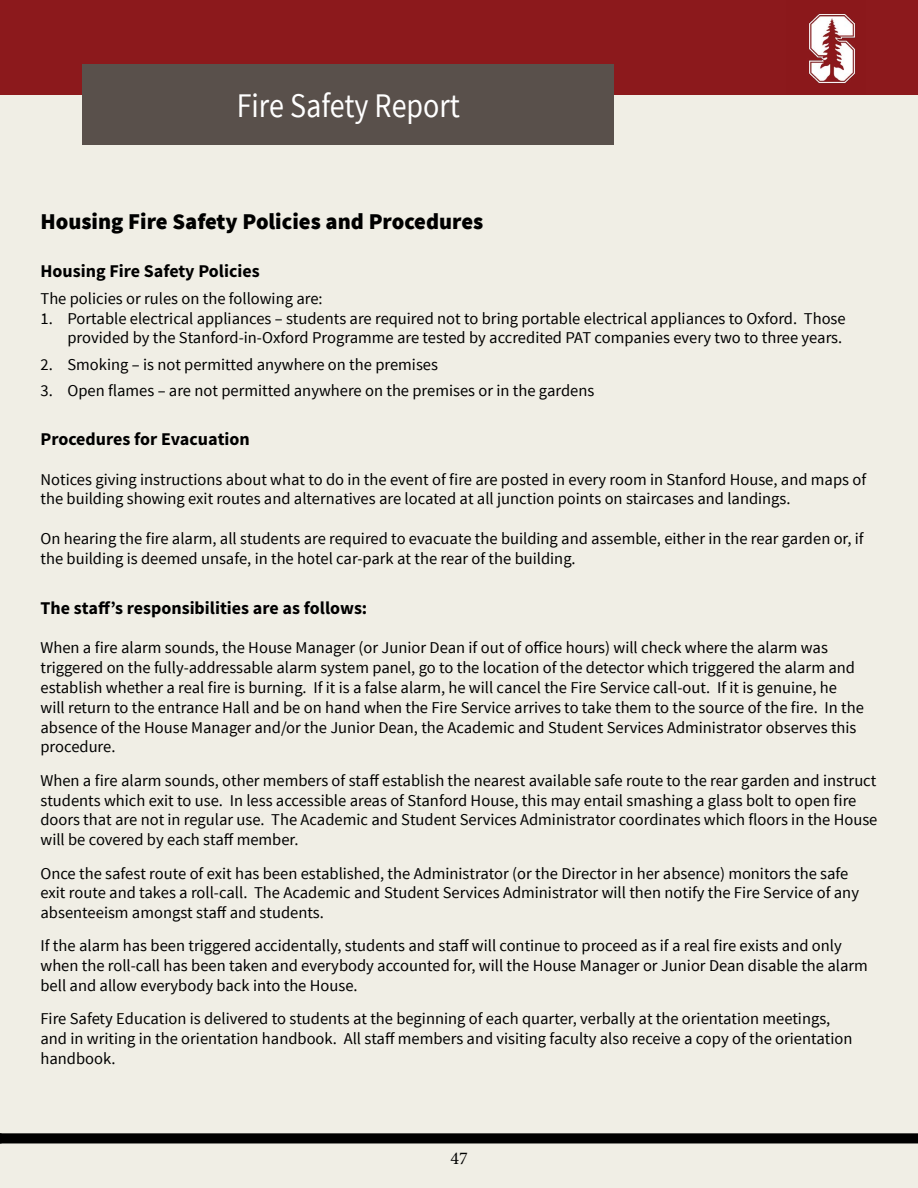
<style>
.page{position:relative;width:918px;height:1188px;background:#fff}
.page>*{position:absolute;margin:0;border:0;box-sizing:border-box;transform-origin:0 0}
.t1{font:34.5px "Source Sans Pro";color:#fff;scale:.87 1}
.t2{font:900 22.5px "Source Sans Pro";color:#000}
.t3{font:700 18px "Source Sans Pro";color:#000}
.t4{font:18px "Minion Pro";color:#000}
.t5{font:16.5px/19.8px "Source Sans Pro";color:#000}
</style>
<div class="page">
<div style="left:0;top:95px;width:918px;height:1093px;background:#f0eee5"></div>
<div style="left:0;top:0;width:918px;height:95px;background:#8c191c"></div>
<img style="left:809px;top:14px;width:47px;height:70px">
<div style="left:83px;top:65px;width:531px;height:80px;background:#59504b"></div>
<svg style="left:0;top:1133px;width:918px;height:10px;background:#070707"></svg>
<p class="t1" style="left:237px;top:84px;width:258px">Fire Safety Report</p>
<p class="t2" style="left:40px;top:206px;width:444px">Housing Fire Safety Policies and Procedures</p>
<p class="t3" style="left:40px;top:260px;width:221px">Housing Fire Safety Policies</p>
<p class="t5" style="left:40px;top:289px;width:284px">The policies or rules on the following are:</p>
<p class="t5" style="left:40px;top:308px;width:807px;text-align:right">1. Portable electrical appliances – students are required not to bring portable electrical appliances to Oxford. Those provided by the Stanford-in-Oxford Programme are tested by accredited PAT companies every two to three years.</p>
<p class="t5" style="left:40px;top:355px;width:399px">2. Smoking – is not permitted anywhere on the premises</p>
<p class="t5" style="left:40px;top:381px;width:555px">3. Open flames – are not permitted anywhere on the premises or in the gardens</p>
<p class="t3" style="left:40px;top:427px;width:211px">Procedures for Evacuation</p>
<p class="t5" style="left:40px;top:470px;width:827px">Notices giving instructions about what to do in the event of fire are posted in every room in Stanford House, and maps of the building showing exit routes and alternatives are located at all junction points on staircases and landings.</p>
<p class="t5" style="left:40px;top:529px;width:825px">On hearing the fire alarm, all students are required to evacuate the building and assemble, either in the rear garden or, if the building is deemed unsafe, in the hotel car-park at the rear of the building.</p>
<p class="t3" style="left:40px;top:596px;width:328px">The staff’s responsibilities are as follows:</p>
<p class="t5" style="left:40px;top:638px;width:825px">When a fire alarm sounds, the House Manager (or Junior Dean if out of office hours) will check where the alarm was triggered on the fully-addressable alarm system panel, go to the location of the detector which triggered the alarm and establish whether a real fire is burning. If it is a false alarm, he will cancel the Fire Service call-out. If it is genuine, he will return to the entrance Hall and be on hand when the Fire Service arrives to take them to the source of the fire. In the absence of the House Manager and/or the Junior Dean, the Academic and Student Services Administrator observes this procedure.</p>
<p class="t5" style="left:40px;top:771px;width:839px">When a fire alarm sounds, other members of staff establish the nearest available safe route to the rear garden and instruct students which exit to use. In less accessible areas of Stanford House, this may entail smashing a glass bolt to open fire doors that are not in regular use. The Academic and Student Services Administrator coordinates which floors in the House will be covered by each staff member.</p>
<p class="t5" style="left:40px;top:863px;width:820px">Once the safest route of exit has been established, the Administrator (or the Director in her absence) monitors the safe exit route and takes a roll-call. The Academic and Student Services Administrator will then notify the Fire Service of any absenteeism amongst staff and students.</p>
<p class="t5" style="left:40px;top:936px;width:829px">If the alarm has been triggered accidentally, students and staff will continue to proceed as if a real fire exists and only when the roll-call has been taken and everybody accounted for, will the House Manager or Junior Dean disable the alarm bell and allow everybody back into the House.</p>
<p class="t5" style="left:40px;top:1009px;width:813px">Fire Safety Education is delivered to students at the beginning of each quarter, verbally at the orientation meetings, and in writing in the orientation handbook. All staff members and visiting faculty also receive a copy of the orientation handbook.</p>
<p class="t4" style="left:450px;top:1146px;width:19px">47</p>
</div>
